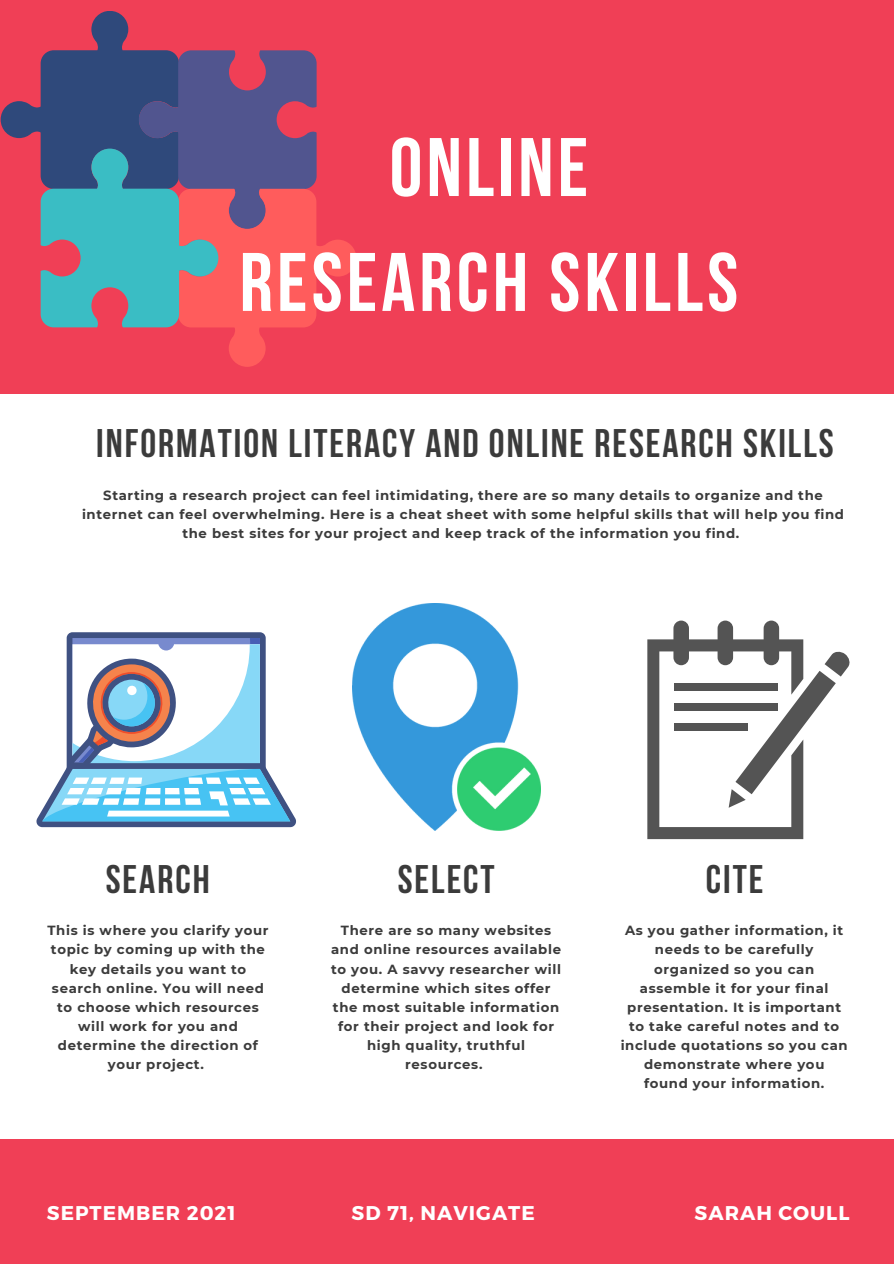
<style>
.page{position:relative;width:894px;height:1264px;background:#fff}
.page>*{position:absolute;margin:0;border:0;box-sizing:border-box;transform-origin:0 0}
.t1{font:700 82.8px "Bebas Neue";letter-spacing:.05em;color:#fff}
.t2{font:700 39.75px "Bebas Neue";letter-spacing:.05em;color:#3b3b3b}
.t3{font:700 19.8px "Montserrat";letter-spacing:.05em;color:#fff}
.t4{font:700 13.2px/19.2px "Montserrat";letter-spacing:.05em;color:#3b3b3b;text-align:center}
</style>
<div class="page">
<div style="left:0;top:0;width:893px;height:1263px;background:#f03f56"></div>
<div style="left:0;top:394px;width:893px;height:745px;background:#fff"></div>
<img style="left:352px;top:603px;width:188px;height:227px">
<svg style="left:647px;top:620px;width:203px;height:219px"></svg>
<svg style="left:36px;top:632px;width:260px;height:195px"></svg>
<svg style="left:1px;top:11px;width:355px;height:356px"></svg>
<p class="t1" style="left:389px;top:134px;width:200px">ONLINE</p>
<p class="t1" style="left:239px;top:249px;width:500px">RESEARCH SKILLS</p>
<p class="t2" style="left:96px;top:427px;width:738px">INFORMATION LITERACY AND ONLINE RESEARCH SKILLS</p>
<p class="t4" style="left:82px;top:485px;width:763px">Starting a research project can feel intimidating, there are so many details to organize and the internet can feel overwhelming. Here is a cheat sheet with some helpful skills that will help you find the best sites for your project and keep track of the information you find.</p>
<p class="t2" style="left:106px;top:863px;width:105px">SEARCH</p>
<p class="t4" style="left:47px;top:920px;width:222px">This is where you clarify your topic by coming up with the key details you want to search online. You will need to choose which resources will work for you and determine the direction of your project.</p>
<p class="t2" style="left:397px;top:863px;width:98px">SELECT</p>
<p class="t4" style="left:331px;top:920px;width:231px">There are so many websites and online resources available to you. A savvy researcher will determine which sites offer the most suitable information for their project and look for high quality, truthful resources.</p>
<p class="t2" style="left:705px;top:863px;width:59px">CITE</p>
<p class="t4" style="left:620px;top:920px;width:228px">As you gather information, it needs to be carefully organized so you can assemble it for your final presentation. It is important to take careful notes and to include quotations so you can demonstrate where you found your information.</p>
<p class="t3" style="left:47px;top:1199px;width:190px">SEPTEMBER 2021</p>
<p class="t3" style="left:351px;top:1199px;width:185px">SD 71, NAVIGATE</p>
<p class="t3" style="left:694px;top:1199px;width:156px">SARAH COULL</p>
</div>
